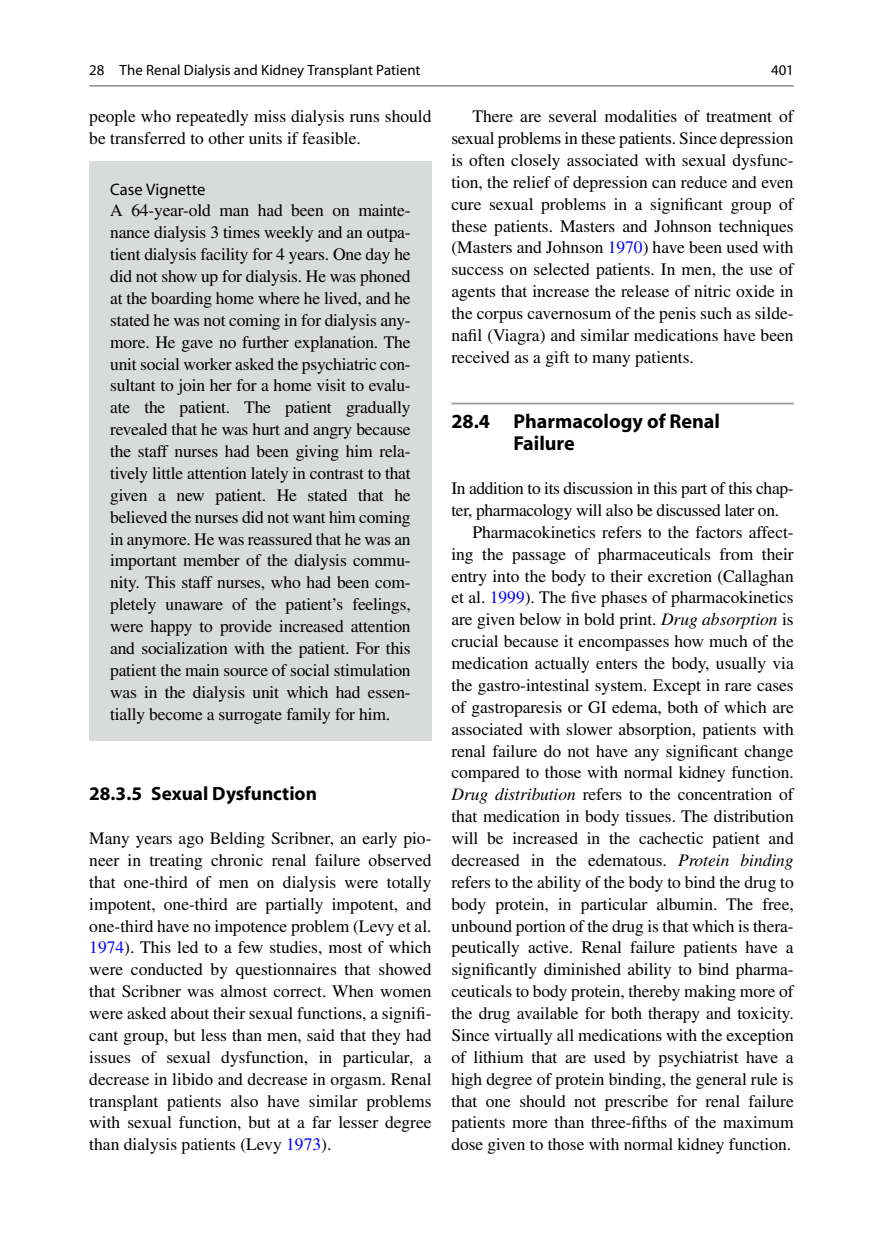
<style>
.page{position:relative;width:883px;height:1260px;background:#fff}
.page>*{position:absolute;margin:0;border:0;box-sizing:border-box;transform-origin:0 0}
.t1{font:700 20.12px/21.9px "Hbdkns Lsyrlq Myriad";color:#000}
.t2{font:700 19.25px "Hbdkns Lsyrlq Myriad";color:#000}
.t3{font:17.5px/21.9px "Vltptm Gmkrst Times";letter-spacing:-.005em;color:#000;text-align:justify}
.t4{font:16.62px "Jqbrqn Xndvrb Myriad";color:#000}
.t5{font:14.88px "Cgcsrn Fxykqx Myriad";color:#000}
.s1{color:#0000fa}
.s2{font-family:"Hqtbvr Mkjsmv Times";font-style:italic}
</style>
<div class="page">
<hr style="left:451px;top:403px;width:343px;height:1px;background:#9c9c9c">
<div style="left:89px;top:161px;width:343px;height:579px;background:#d9dada"></div>
<hr style="left:89px;top:85px;width:705px;height:2px;background:#9c9c9c">
<p class="t5" style="left:89px;top:64px;width:333px">28 The Renal Dialysis and Kidney Transplant Patient</p>
<p class="t3" style="left:89px;top:107px;width:344px">people who repeatedly miss dialysis runs should be transferred to other units if feasible.</p>
<p class="t4" style="left:110px;top:183px;width:97px">Case Vignette</p>
<p class="t3" style="left:110px;top:201px;width:302px">A 64-year-old man had been on mainte&shy;nance dialysis 3 times weekly and an outpa&shy;tient dialysis facility for 4 years. One day he did not show up for dialysis. He was phoned at the boarding home where he lived, and he stated he was not coming in for dialysis any&shy;more. He gave no further explanation. The unit social worker asked the psychiatric con&shy;sultant to join her for a home visit to evalu&shy;ate the patient. The patient gradually revealed that he was hurt and angry because the staff nurses had been giving him rela&shy;tively little attention lately in contrast to that given a new patient. He stated that he believed the nurses did not want him coming in anymore. He was reassured that he was an important member of the dialysis commu&shy;nity. This staff nurses, who had been com&shy;pletely unaware of the patient’s feelings, were happy to provide increased attention and socialization with the patient. For this patient the main source of social stimulation was in the dialysis unit which had essen&shy;tially become a surrogate family for him.</p>
<p class="t2" style="left:89px;top:787px;width:229px">28.3.5 Sexual Dysfunction</p>
<p class="t3" style="left:89px;top:829px;width:344px">Many years ago Belding Scribner, an early pio&shy;neer in treating chronic renal failure observed that one-third of men on dialysis were totally impotent, one-third are partially impotent, and one-third have no impotence problem (Levy et al.<br><span class="s1">1974</span> ). This led to a few studies, most of which were conducted by questionnaires that showed that Scribner was almost correct. When women were asked about their sexual functions, a signifi&shy;cant group, but less than men, said that they had issues of sexual dysfunction, in particular, a decrease in libido and decrease in orgasm. Renal transplant patients also have similar problems with sexual function, but at a far lesser degree than dialysis patients (Levy <span class="s1">1973</span> ).</p>
<p class="t5" style="left:771px;top:64px;width:24px">401</p>
<p class="t3" style="left:451px;top:107px;width:344px;text-indent:21px">There are several modalities of treatment of sexual problems in these patients. Since depression is often closely associated with sexual dysfunc&shy;tion, the relief of depression can reduce and even cure sexual problems in a significant group of these patients. Masters and Johnson techniques (Masters and Johnson <span class="s1">1970</span> ) have been used with success on selected patients. In men, the use of agents that increase the release of nitric oxide in the corpus cavernosum of the penis such as silde&shy;nafil (Viagra) and similar medications have been received as a gift to many patients.</p>
<p class="t1" style="left:513px;top:412px;width:208px;text-indent:-62px">28.4 Pharmacology of Renal<br>Failure</p>
<p class="t3" style="left:451px;top:479px;width:344px">In addition to its discussion in this part of this chap-</p>
<p class="t3" style="left:451px;top:501px;width:329px">ter, pharmacology will also be discussed later on.</p>
<p class="t3" style="left:472px;top:523px;width:323px">Pharmacokinetics refers to the factors affect-</p>
<p class="t3" style="left:451px;top:545px;width:344px">ing the passage of pharmaceuticals from their</p>
<p class="t3" style="left:451px;top:566px;width:344px">entry into the body to their excretion (Callaghan</p>
<p class="t3" style="left:451px;top:588px;width:344px">et al. <span class="s1">1999</span> ). The five phases of pharmacokinetics</p>
<p class="t3" style="left:451px;top:610px;width:344px">are given below in bold print. <span class="s2">Drug absorption</span> is</p>
<p class="t3" style="left:451px;top:632px;width:344px">crucial because it encompasses how much of the</p>
<p class="t3" style="left:451px;top:654px;width:344px">medication actually enters the body, usually via</p>
<p class="t3" style="left:451px;top:676px;width:344px">the gastro-intestinal system. Except in rare cases</p>
<p class="t3" style="left:451px;top:698px;width:344px">of gastroparesis or GI edema, both of which are</p>
<p class="t3" style="left:451px;top:720px;width:344px">associated with slower absorption, patients with</p>
<p class="t3" style="left:451px;top:741px;width:344px">renal failure do not have any significant change</p>
<p class="t3" style="left:451px;top:763px;width:344px">compared to those with normal kidney function.</p>
<p class="t3" style="left:451px;top:785px;width:344px"><span class="s2">Drug distribution</span> refers to the concentration of</p>
<p class="t3" style="left:451px;top:807px;width:344px">that medication in body tissues. The distribution</p>
<p class="t3" style="left:451px;top:829px;width:344px">will be increased in the cachectic patient and</p>
<p class="t3" style="left:451px;top:851px;width:344px">decreased in the edematous. <span class="s2">Protein binding</span></p>
<p class="t3" style="left:451px;top:873px;width:344px">refers to the ability of the body to bind the drug to</p>
<p class="t3" style="left:451px;top:895px;width:344px">body protein, in particular albumin. The free,</p>
<p class="t3" style="left:451px;top:916px;width:344px">unbound portion of the drug is that which is thera-</p>
<p class="t3" style="left:451px;top:938px;width:344px">peutically active. Renal failure patients have a</p>
<p class="t3" style="left:451px;top:960px;width:344px">significantly diminished ability to bind pharma-</p>
<p class="t3" style="left:451px;top:982px;width:344px">ceuticals to body protein, thereby making more of</p>
<p class="t3" style="left:451px;top:1004px;width:344px">the drug available for both therapy and toxicity.</p>
<p class="t3" style="left:451px;top:1026px;width:344px">Since virtually all medications with the exception</p>
<p class="t3" style="left:451px;top:1048px;width:344px">of lithium that are used by psychiatrist have a</p>
<p class="t3" style="left:451px;top:1070px;width:344px">high degree of protein binding, the general rule is</p>
<p class="t3" style="left:451px;top:1091px;width:344px">that one should not prescribe for renal failure</p>
<p class="t3" style="left:451px;top:1113px;width:344px">patients more than three-fifths of the maximum</p>
<p class="t3" style="left:451px;top:1135px;width:341px">dose given to those with normal kidney function.</p>
</div>
